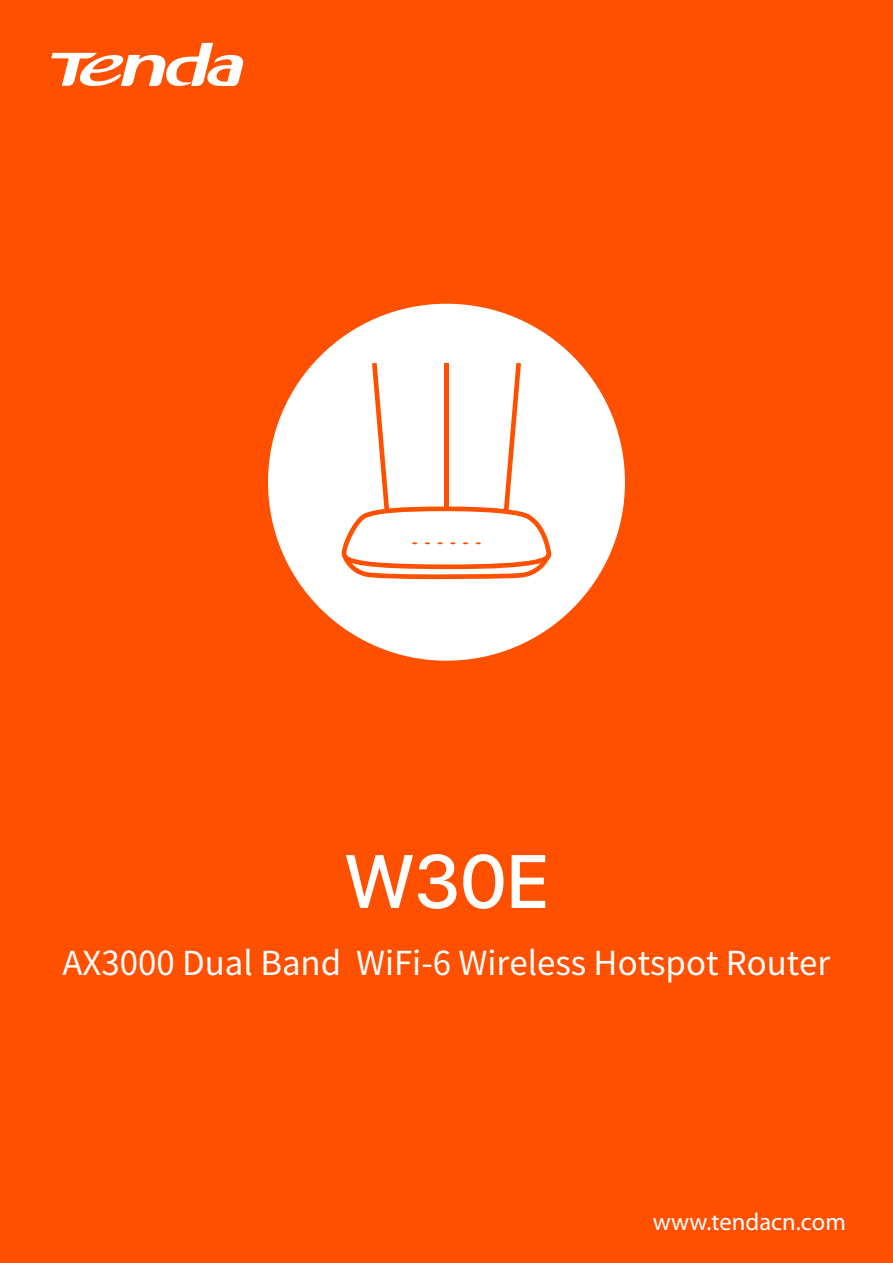
<style>
.page{position:relative;width:893px;height:1263px;background:#ff5000}
.page>*{position:absolute;margin:0;border:0;box-sizing:border-box;transform-origin:0 0}
.t1{font:500 75px "SF Pro Display";color:#fff}
.t2{font:33px "Source Han Sans CN";color:#fff}
.t3{font:24.6px "Myriad Pro";color:#fff}
</style>
<div class="page">
<svg style="left:51px;top:43px;width:193px;height:43px"></svg>
<div style="left:268px;top:304px;width:357px;height:357px;background:#fff;border-radius:50%"></div>
<svg style="left:342px;top:363px;width:210px;height:216px"></svg>
<h1 class="t1" style="left:344px;top:828px;width:206px">W30E</h1>
<p class="t2" style="left:63px;top:944px;width:769px">AX3000 Dual Band WiFi-6 Wireless Hotspot Router</p>
<p class="t3" style="left:653px;top:1208px;width:195px">www.tendacn.com</p>
</div>
